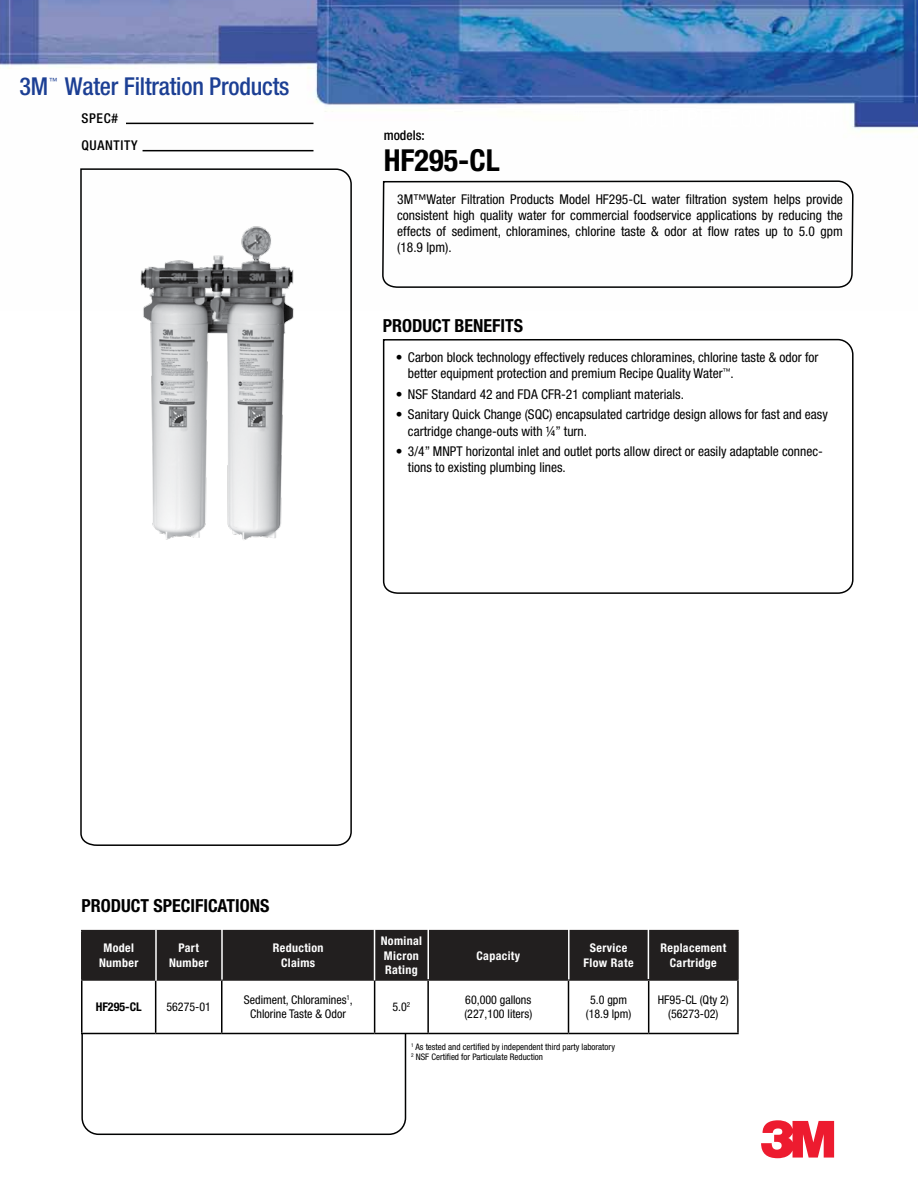
<style>
.page{position:relative;width:918px;height:1188px;background:#fff}
.page>*{position:absolute;margin:0;border:0;box-sizing:border-box;transform-origin:0 0}
.t1{font:700 condensed 30.3px "Helvetica Neue LT Std";color:#000}
.t2{font:500 condensed 24.75px "Helvetica Neue LT Std";letter-spacing:-.01em;color:#1c3f94}
.t3{font:700 condensed 18px "Helvetica Neue LT Std";color:#000}
.t4{font:condensed 13.5px/16.2px "Helvetica Neue LT Std";color:#000}
.t5{font:500 condensed 13.5px/27px "Helvetica Neue LT Std";letter-spacing:.05em;color:#000}
.t6{font:condensed 12px/14.4px "Helvetica Neue LT Std";color:#000;text-align:center}
.t7{font:700 condensed 12px/14.4px "Helvetica Neue LT Std";letter-spacing:.03em;color:#fff;text-align:center}
.t8{font:700 condensed 12px "Helvetica Neue LT Std";color:#000}
.t9{font:condensed 9px/10.8px "Helvetica Neue LT Std";color:#000}
.t10{font:condensed 8.55px "Helvetica Neue LT Std";color:#1c3f94}
</style>
<div class="page">
<img style="left:0;top:0;width:918px;height:152px">
<svg style="left:761px;top:1120px;width:73px;height:38px"></svg>
<hr style="left:126px;top:123px;width:188px;height:1px;background:#000">
<hr style="left:143px;top:150px;width:170px;height:1px;background:#000">
<svg style="left:80px;top:168px;width:272px;height:678px"></svg>
<svg style="left:382px;top:180px;width:472px;height:108px"></svg>
<svg style="left:382px;top:338px;width:472px;height:256px"></svg>
<svg style="left:81px;top:1032px;width:326px;height:104px"></svg>
<div style="left:82px;top:931px;width:655px;height:48px;background:#221f1f"></div>
<hr style="left:81px;top:981px;width:1px;height:52px;background:#000">
<hr style="left:155px;top:981px;width:1px;height:52px;background:#000">
<hr style="left:221px;top:981px;width:2px;height:52px;background:#000">
<hr style="left:374px;top:981px;width:1px;height:52px;background:#000">
<hr style="left:427px;top:981px;width:2px;height:52px;background:#000">
<hr style="left:568px;top:981px;width:1px;height:52px;background:#000">
<hr style="left:648px;top:981px;width:1px;height:52px;background:#000">
<hr style="left:737px;top:981px;width:2px;height:52px;background:#000">
<hr style="left:81px;top:1033px;width:75px;height:1px;background:#000">
<hr style="left:156px;top:1033px;width:66px;height:1px;background:#000">
<hr style="left:222px;top:1033px;width:153px;height:1px;background:#000">
<hr style="left:375px;top:1033px;width:53px;height:1px;background:#000">
<hr style="left:428px;top:1033px;width:140px;height:1px;background:#000">
<hr style="left:568px;top:1033px;width:81px;height:1px;background:#000">
<hr style="left:649px;top:1033px;width:90px;height:1px;background:#000">
<hr style="left:81px;top:930px;width:75px;height:1px;background:#221f1f">
<hr style="left:81px;top:931px;width:1px;height:48px;background:#221f1f">
<hr style="left:156px;top:930px;width:66px;height:1px;background:#221f1f">
<hr style="left:222px;top:930px;width:153px;height:1px;background:#221f1f">
<hr style="left:375px;top:930px;width:53px;height:1px;background:#221f1f">
<hr style="left:428px;top:930px;width:140px;height:1px;background:#221f1f">
<hr style="left:427px;top:931px;width:2px;height:48px;background:#221f1f">
<hr style="left:568px;top:930px;width:81px;height:1px;background:#221f1f">
<hr style="left:649px;top:930px;width:90px;height:1px;background:#221f1f">
<hr style="left:737px;top:931px;width:2px;height:48px;background:#221f1f">
<hr style="left:81px;top:979px;width:75px;height:2px;background:#221f1f">
<hr style="left:156px;top:979px;width:66px;height:2px;background:#221f1f">
<hr style="left:222px;top:979px;width:153px;height:2px;background:#221f1f">
<hr style="left:375px;top:979px;width:53px;height:2px;background:#221f1f">
<hr style="left:428px;top:979px;width:140px;height:2px;background:#221f1f">
<hr style="left:568px;top:979px;width:81px;height:2px;background:#221f1f">
<hr style="left:649px;top:979px;width:90px;height:2px;background:#221f1f">
<hr style="left:155px;top:930px;width:2px;height:51px;background:#fff">
<hr style="left:221px;top:929px;width:2px;height:51px;background:#fff">
<hr style="left:374px;top:929px;width:1px;height:51px;background:#fff">
<hr style="left:648px;top:928px;width:1px;height:51px;background:#fff">
<hr style="left:428px;top:928px;width:1px;height:51px;background:#fff">
<hr style="left:568px;top:929px;width:2px;height:50px;background:#fff">
<img style="left:80px;top:218px;width:272px;height:325px">
<h2 class="t2" style="left:19px;top:72px;width:30px">3M</h2>
<p class="t10" style="left:49px;top:76px;width:10px">™</p>
<h2 class="t2" style="left:65px;top:72px;width:226px">Water Filtration Products</h2>
<p class="t5" style="left:81px;top:104px;width:58px">SPEC#<br>QUANTITY</p>
<p class="t5" style="left:384px;top:121px;width:42px">models:</p>
<h1 class="t1" style="left:384px;top:142px;width:118px">HF295-CL</h1>
<p class="t4" style="left:397px;top:191px;width:447px;text-align:justify">3M™Water Filtration Products Model HF295-CL water filtration system helps provide consistent high quality water for commercial foodservice applications by reducing the effects of sediment, chloramines, chlorine taste &amp; odor at flow rates up to 5.0 gpm (18.9 lpm).</p>
<h3 class="t3" style="left:383px;top:315px;width:142px">PRODUCT BENEFITS</h3>
<p class="t4" style="left:408px;top:349px;width:412px;text-indent:-12px">• Carbon block technology effectively reduces chloramines, chlorine taste &amp; odor for better equipment protection and premium Recipe Quality Water<sup>™</sup>.</p>
<p class="t4" style="left:396px;top:386px;width:289px">• NSF Standard 42 and FDA CFR-21 compliant materials.</p>
<p class="t4" style="left:408px;top:406px;width:421px;text-indent:-12px">• Sanitary Quick Change (SQC) encapsulated cartridge design allows for fast and easy cartridge change-outs with ¼” turn.</p>
<p class="t4" style="left:408px;top:443px;width:416px;text-indent:-12px">• 3/4” MNPT horizontal inlet and outlet ports allow direct or easily adaptable connec&shy;tions to existing plumbing lines.</p>
<h3 class="t3" style="left:81px;top:894px;width:189px">PRODUCT SPECIFICATIONS</h3>
<p class="t7" style="left:99px;top:941px;width:41px">Model<br>Number</p>
<p class="t7" style="left:169px;top:941px;width:41px">Part<br>Number</p>
<p class="t7" style="left:273px;top:941px;width:52px">Reduction<br>Claims</p>
<p class="t7" style="left:381px;top:934px;width:43px;text-align:left">Nominal<br>Micron<br>Rating</p>
<p class="t7" style="left:476px;top:948px;width:45px">Capacity</p>
<p class="t7" style="left:584px;top:941px;width:51px">Service<br>Flow Rate</p>
<p class="t7" style="left:660px;top:941px;width:67px">Replacement<br>Cartridge</p>
<p class="t8" style="left:96px;top:1000px;width:47px">HF295-CL</p>
<p class="t6" style="left:166px;top:1000px;width:46px">56275-01</p>
<p class="t6" style="left:244px;top:992px;width:110px">Sediment, Chloramines<sup>1</sup>,<br>Chlorine Taste &amp; Odor</p>
<p class="t6" style="left:393px;top:1000px;width:19px">5.0<sup>2</sup></p>
<p class="t6" style="left:464px;top:992px;width:69px;text-align:left">60,000 gallons (227,100 liters)</p>
<p class="t6" style="left:586px;top:992px;width:47px">5.0 gpm (18.9 lpm)</p>
<p class="t6" style="left:658px;top:992px;width:73px">HF95-CL (Qty 2) (56273-02)</p>
<p class="t9" style="left:411px;top:1041px;width:206px"><sup>1</sup> As tested and certified by independent third party laboratory<br><sup>2</sup> NSF Certified for Particulate Reduction</p>
</div>
